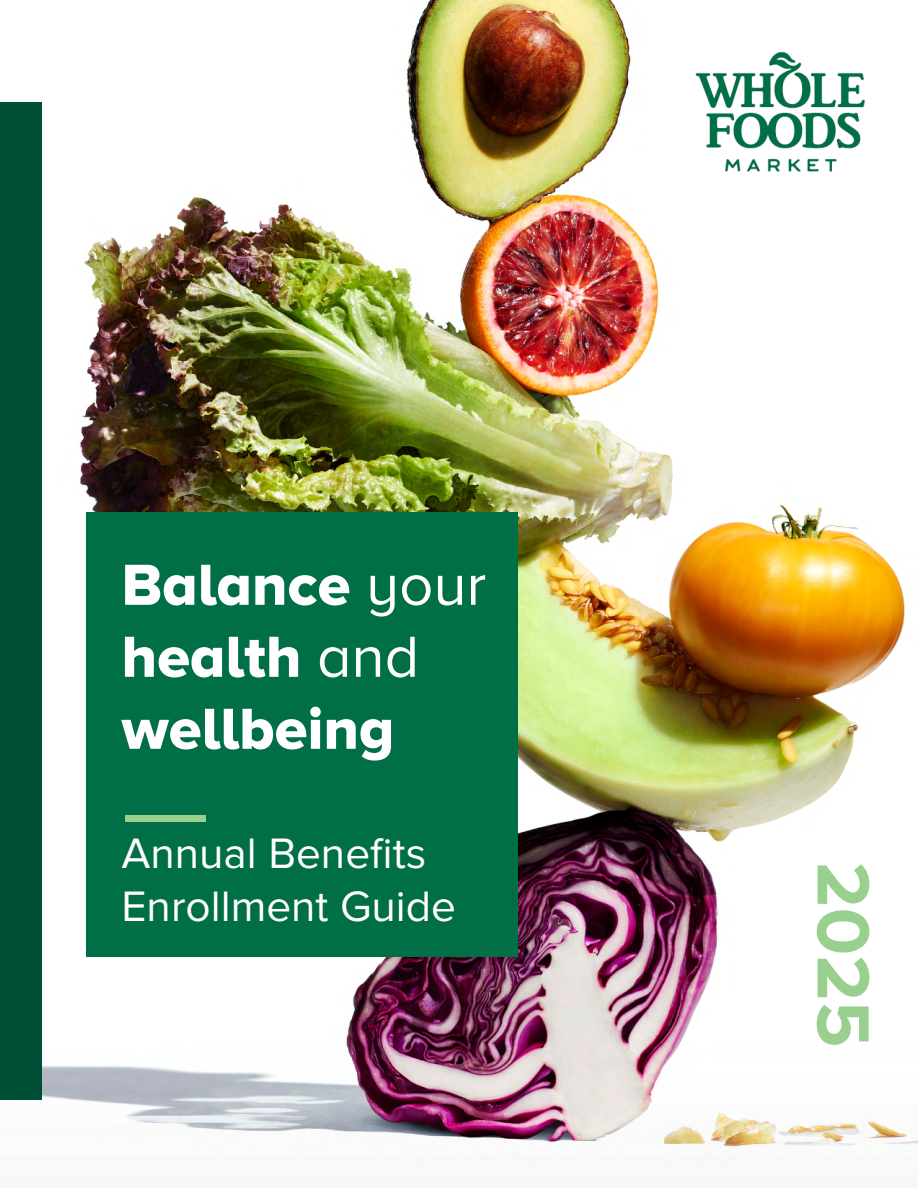
<style>
.page{position:relative;width:918px;height:1188px;background:#fff}
.page>*{position:absolute;margin:0;border:0;box-sizing:border-box;transform-origin:0 0}
.t1{font:700 76.5px "Proxima Nova";color:#99d08d}
.t2{font:60px/72px "Proxima Nova Extrabld";color:#fff}
.t3{font:44.1px/52.9px "Proxima Nova";color:#fff}
.s1{font-family:"Proxima Nova"}
</style>
<div class="page">
<img style="left:41px;top:0;width:877px;height:1161px">
<div style="left:86px;top:512px;width:432px;height:445px;background:#006f46"></div>
<div style="left:125px;top:816px;width:81px;height:6px;background:#99d08d"></div>
<div style="left:0;top:102px;width:41px;height:998px;background:#004e36"></div>
<img style="left:680px;top:43px;width:198px;height:152px">
<p class="t2" style="left:122px;top:550px;width:366px">Balance <span class="s1">your </span>health <span class="s1">and </span>wellbeing</p>
<p class="t3" style="left:122px;top:829px;width:336px">Annual Benefits<br>Enrollment Guide</p>
<p class="t1" style="left:887px;top:862px;width:187px;rotate:90deg">2025</p>
</div>
